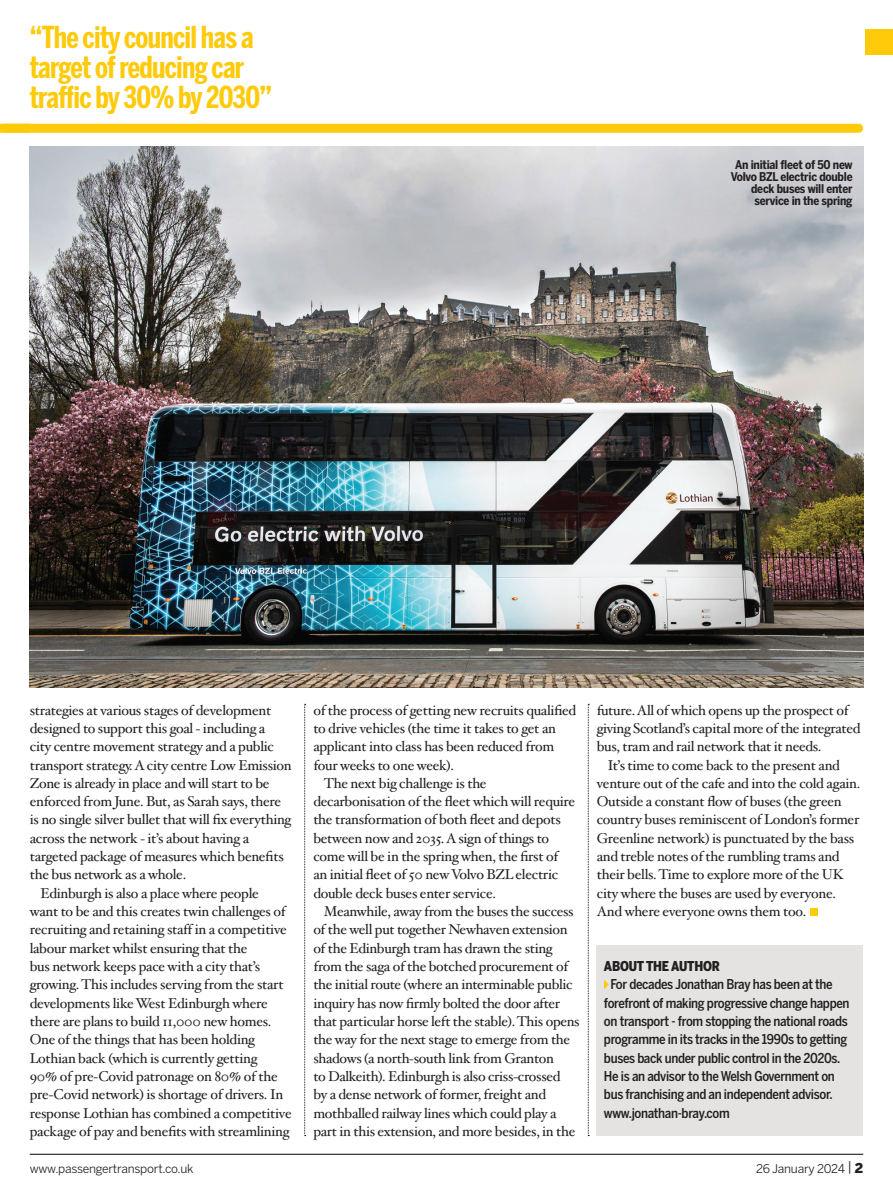
<style>
.page{position:relative;width:893px;height:1191px;background:#fff}
.page>*{position:absolute;margin:0;border:0;box-sizing:border-box;transform-origin:0 0}
.t1{font:700 30px/30px "Benton Sans Comp";letter-spacing:-.025em;color:#feca0a}
.t2{font:14.25px/18.3px "Hoefler Text";letter-spacing:-.02em;color:#231f20}
.t3{font:500 13.5px/18.3px "Benton Sans Cond";letter-spacing:-.025em;color:#231f20}
.t4{font:900 13.5px "Benton Sans Cond";letter-spacing:-.02em;color:#231f20}
.t5{font:700 12px/12px "Benton Sans Cond";letter-spacing:-.02em;color:#231f20;text-align:right}
.t6{font:12px "Benton Sans";letter-spacing:-.02em;color:#231f20}
.s1{font-size:13.5px}
.s2{font-weight:900;font-size:13.5px}
</style>
<div class="page">
<div style="left:4px;top:124px;width:855px;height:9px;background:#feca0a"></div>
<div style="left:0;top:124px;width:30px;height:9px;background:#feca0a"></div>
<svg style="left:588px;top:704px;width:1px;height:432px"></svg>
<svg style="left:304px;top:704px;width:2px;height:432px"></svg>
<div style="left:810px;top:908px;width:8px;height:8px;background:#feca0a"></div>
<div style="left:597px;top:945px;width:266px;height:191px;background:#e4e3e2"></div>
<svg style="left:604px;top:979px;width:5px;height:10px"></svg>
<img style="left:30px;top:147px;width:833px;height:540px">
<div style="left:866px;top:30px;width:27px;height:25px;background:#feca0a"></div>
<hr style="left:30px;top:1153px;width:833px;height:1px;background:#231f20">
<p class="t1" style="left:30px;top:22px;width:244px">“The city council has a target of reducing car traffic by 30% by 2030”</p>
<p class="t5" style="left:731px;top:159px;width:123px">An initial fleet of 50 new<br>Volvo BZL electric double deck buses will enter service in the spring</p>
<p class="t2" style="left:30px;top:701px;width:263px">strategies at various stages of development designed to support this goal - including a<br>city centre movement strategy and a public transport strategy. A city centre Low Emission Zone is already in place and will start to be enforced from June. But, as Sarah says, there is no single silver bullet that will fix everything across the network - it’s about having a targeted package of measures which benefits the bus network as a whole.</p>
<p class="t2" style="left:30px;top:884px;width:263px;text-indent:11px">Edinburgh is also a place where people<br>want to be and this creates twin challenges of recruiting and retaining staff in a competitive labour market whilst ensuring that the<br>bus network keeps pace with a city that’s growing. This includes serving from the start developments like West Edinburgh where there are plans to build 11,000 new homes.<br>One of the things that has been holding Lothian back (which is currently getting<br>90% of pre-Covid patronage on 80% of the pre-Covid network) is shortage of drivers. In response Lothian has combined a competitive package of pay and benefits with streamlining</p>
<p class="t2" style="left:313px;top:701px;width:264px">of the process of getting new recruits qualified to drive vehicles (the time it takes to get an applicant into class has been reduced from four weeks to one week).</p>
<p class="t2" style="left:313px;top:774px;width:263px;text-indent:11px">The next big challenge is the decarbonisation of the fleet which will require the transformation of both fleet and depots between now and 2035. A sign of things to come will be in the spring when, the first of an initial fleet of 50 new Volvo BZL electric double deck buses enter service.</p>
<p class="t2" style="left:313px;top:902px;width:268px;text-indent:11px">Meanwhile, away from the buses the success of the well put together Newhaven extension of the Edinburgh tram has drawn the sting from the saga of the botched procurement of the initial route (where an interminable public inquiry has now firmly bolted the door after that particular horse left the stable). This opens the way for the next stage to emerge from the shadows (a north-south link from Granton<br>to Dalkeith). Edinburgh is also criss-crossed<br>by a dense network of former, freight and mothballed railway lines which could play a part in this extension, and more besides, in the</p>
<p class="t2" style="left:597px;top:701px;width:265px">future. All of which opens up the prospect of giving Scotland’s capital more of the integrated bus, tram and rail network that it needs.</p>
<p class="t2" style="left:597px;top:756px;width:265px;text-indent:11px">It’s time to come back to the present and venture out of the cafe and into the cold again.<br>Outside a constant flow of buses (the green country buses reminiscent of London’s former Greenline network) is punctuated by the bass and treble notes of the rumbling trams and their bells. Time to explore more of the UK city where the buses are used by everyone.<br>And where everyone owns them too.</p>
<p class="t4" style="left:604px;top:958px;width:117px">ABOUT THE AUTHOR</p>
<p class="t3" style="left:604px;top:975px;width:247px;text-indent:6px">For decades Jonathan Bray has been at the forefront of making progressive change happen on transport - from stopping the national roads programme in its tracks in the 1990s to getting buses back under public control in the 2020s.<br>He is an advisor to the Welsh Government on bus franchising and an independent advisor. www.jonathan-bray.com</p>
<p class="t6" style="left:30px;top:1161px;width:165px">www.passengertransport.co.uk</p>
<p class="t6" style="left:756px;top:1161px;width:109px">26 January 2024 <span class="s1">|</span> <span class="s2">2</span></p>
</div>
